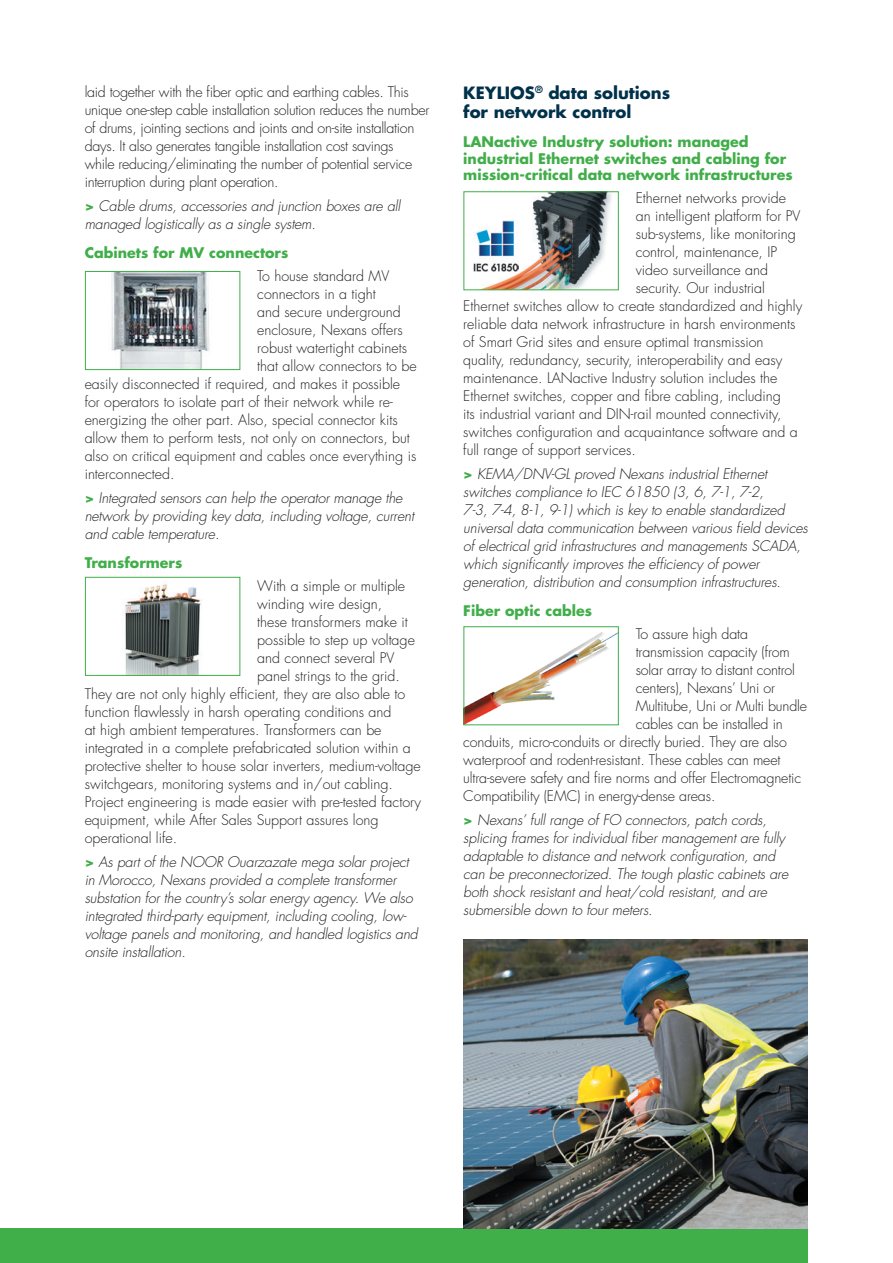
<style>
.page{position:relative;width:893px;height:1263px;background:#fff}
.page>*{position:absolute;margin:0;border:0;box-sizing:border-box;transform-origin:0 0}
.TexteBold{font:700 16.5px/19.5px "Futura Std";color:#00314b}
.D_-_Texte_Futura_Lig{font:300 14.25px "Futura Std";color:#231f20}
.TexteFuturaLight_ITA{font:italic 300 14.25px/18px "Futura Std";letter-spacing:-.01em;color:#231f20}
.D_-_Texte_Futura_Lig-2{font:300 14.25px/18px "Futura Std";letter-spacing:-.02em;color:#231f20}
.TexteBold-2{font:700 14.25px/16.5px "Futura Std";color:#40ae49}
.s1{font-weight:700;font-style:normal;color:#40ae49}
</style>
<div class="page">
<div style="left:0;top:1229px;width:808px;height:34px;background:#40ae49"></div>
<img style="left:111px;top:273px;width:99px;height:95px">
<div style="left:85px;top:271px;width:155px;height:99px;border:1px solid #40ae49"></div>
<img style="left:473px;top:193px;width:139px;height:95px">
<div style="left:463px;top:191px;width:156px;height:99px;border:1px solid #40ae49"></div>
<img style="left:465px;top:632px;width:152px;height:91px">
<div style="left:463px;top:626px;width:156px;height:99px;border:1px solid #40ae49"></div>
<img style="left:125px;top:583px;width:77px;height:91px">
<div style="left:85px;top:577px;width:155px;height:99px;border:1px solid #40ae49"></div>
<img style="left:463px;top:940px;width:345px;height:289px">
<img style="left:473px;top:220px;width:46px;height:51px">
<p class="D_-_Texte_Futura_Lig-2" style="left:85px;top:83px;width:346px">laid together with the fiber optic and earthing cables. This unique one-step cable installation solution reduces the number of drums, jointing sections and joints and on-site installation days. It also generates tangible installation cost savings<br>while reducing/eliminating the number of potential service interruption during plant operation.</p>
<p class="TexteFuturaLight_ITA" style="left:85px;top:197px;width:317px"><span class="s1">&gt;</span> Cable drums, accessories and junction boxes are all managed logistically as a single system.</p>
<p class="TexteBold-2" style="left:85px;top:245px;width:205px">Cabinets for MV connectors</p>
<p class="D_-_Texte_Futura_Lig" style="left:257px;top:267px;width:134px">To house standard MV</p>
<p class="D_-_Texte_Futura_Lig" style="left:257px;top:285px;width:120px">connectors in a tight</p>
<p class="D_-_Texte_Futura_Lig" style="left:257px;top:303px;width:145px">and secure underground</p>
<p class="D_-_Texte_Futura_Lig" style="left:257px;top:321px;width:147px">enclosure, Nexans offers</p>
<p class="D_-_Texte_Futura_Lig" style="left:257px;top:339px;width:151px">robust watertight cabinets</p>
<p class="D_-_Texte_Futura_Lig" style="left:257px;top:357px;width:161px">that allow connectors to be</p>
<p class="D_-_Texte_Futura_Lig" style="left:85px;top:375px;width:317px">easily disconnected if required, and makes it possible</p>
<p class="D_-_Texte_Futura_Lig" style="left:85px;top:393px;width:310px">for operators to isolate part of their network while re-</p>
<p class="D_-_Texte_Futura_Lig" style="left:85px;top:411px;width:315px">energizing the other part. Also, special connector kits</p>
<p class="D_-_Texte_Futura_Lig" style="left:85px;top:429px;width:327px">allow them to perform tests, not only on connectors, but</p>
<p class="D_-_Texte_Futura_Lig" style="left:85px;top:447px;width:333px">also on critical equipment and cables once everything is</p>
<p class="D_-_Texte_Futura_Lig" style="left:85px;top:465px;width:91px">interconnected.</p>
<p class="TexteFuturaLight_ITA" style="left:85px;top:489px;width:331px"><span class="s1">&gt;</span> Integrated sensors can help the operator manage the network by providing key data, including voltage, current and cable temperature.</p>
<p class="TexteBold-2" style="left:85px;top:555px;width:99px">Transformers</p>
<p class="D_-_Texte_Futura_Lig" style="left:257px;top:577px;width:149px">With a simple or multiple</p>
<p class="D_-_Texte_Futura_Lig" style="left:257px;top:595px;width:126px">winding wire design,</p>
<p class="D_-_Texte_Futura_Lig" style="left:257px;top:613px;width:152px">these transformers make it</p>
<p class="D_-_Texte_Futura_Lig" style="left:257px;top:631px;width:159px">possible to step up voltage</p>
<p class="D_-_Texte_Futura_Lig" style="left:257px;top:649px;width:139px">and connect several PV</p>
<p class="D_-_Texte_Futura_Lig" style="left:257px;top:667px;width:144px">panel strings to the grid.</p>
<p class="D_-_Texte_Futura_Lig" style="left:85px;top:685px;width:322px">They are not only highly efficient, they are also able to</p>
<p class="D_-_Texte_Futura_Lig" style="left:85px;top:703px;width:308px">function flawlessly in harsh operating conditions and</p>
<p class="D_-_Texte_Futura_Lig" style="left:85px;top:721px;width:298px">at high ambient temperatures. Transformers can be</p>
<p class="D_-_Texte_Futura_Lig" style="left:85px;top:739px;width:328px">integrated in a complete prefabricated solution within a</p>
<p class="D_-_Texte_Futura_Lig" style="left:85px;top:757px;width:338px">protective shelter to house solar inverters, medium-voltage</p>
<p class="D_-_Texte_Futura_Lig" style="left:85px;top:775px;width:310px">switchgears, monitoring systems and in/out cabling.</p>
<p class="D_-_Texte_Futura_Lig" style="left:85px;top:793px;width:338px">Project engineering is made easier with pre-tested factory</p>
<p class="D_-_Texte_Futura_Lig" style="left:85px;top:811px;width:295px">equipment, while After Sales Support assures long</p>
<p class="D_-_Texte_Futura_Lig" style="left:85px;top:829px;width:94px">operational life.</p>
<p class="TexteFuturaLight_ITA" style="left:85px;top:853px;width:335px"><span class="s1">&gt;</span> As part of the NOOR Ouarzazate mega solar project in Morocco, Nexans provided a complete transformer substation for the country’s solar energy agency. We also integrated third-party equipment, including cooling, low&shy;voltage panels and monitoring, and handled logistics and onsite installation.</p>
<p class="TexteBold" style="left:463px;top:83px;width:208px">KEYLIOS<sup>®</sup> data solutions for network control</p>
<p class="TexteBold-2" style="left:463px;top:134px;width:331px">LANactive Industry solution: managed industrial Ethernet switches and cabling for mission-critical data network infrastructures</p>
<p class="D_-_Texte_Futura_Lig" style="left:636px;top:189px;width:152px">Ethernet networks provide</p>
<p class="D_-_Texte_Futura_Lig" style="left:636px;top:207px;width:166px">an intelligent platform for PV</p>
<p class="D_-_Texte_Futura_Lig" style="left:636px;top:225px;width:162px">sub-systems, like monitoring</p>
<p class="D_-_Texte_Futura_Lig" style="left:636px;top:243px;width:143px">control, maintenance, IP</p>
<p class="D_-_Texte_Futura_Lig" style="left:636px;top:261px;width:134px">video surveillance and</p>
<p class="D_-_Texte_Futura_Lig" style="left:636px;top:279px;width:131px">security. Our industrial</p>
<p class="D_-_Texte_Futura_Lig" style="left:463px;top:297px;width:340px">Ethernet switches allow to create standardized and highly</p>
<p class="D_-_Texte_Futura_Lig" style="left:463px;top:315px;width:334px">reliable data network infrastructure in harsh environments</p>
<p class="D_-_Texte_Futura_Lig" style="left:463px;top:333px;width:302px">of Smart Grid sites and ensure optimal transmission</p>
<p class="D_-_Texte_Futura_Lig" style="left:463px;top:351px;width:321px">quality, redundancy, security, interoperability and easy</p>
<p class="D_-_Texte_Futura_Lig" style="left:463px;top:369px;width:316px">maintenance. LANactive Industry solution includes the</p>
<p class="D_-_Texte_Futura_Lig" style="left:463px;top:387px;width:319px">Ethernet switches, copper and fibre cabling, including</p>
<p class="D_-_Texte_Futura_Lig" style="left:463px;top:405px;width:320px">its industrial variant and DIN-rail mounted connectivity,</p>
<p class="D_-_Texte_Futura_Lig" style="left:463px;top:423px;width:336px">switches configuration and acquaintance software and a</p>
<p class="D_-_Texte_Futura_Lig" style="left:463px;top:441px;width:174px">full range of support services.</p>
<p class="TexteFuturaLight_ITA" style="left:463px;top:465px;width:346px"><span class="s1">&gt;</span> KEMA/DNV-GL proved Nexans industrial Ethernet switches compliance to IEC 61850 (3, 6, 7-1, 7-2,<br>7-3, 7-4, 8-1, 9-1) which is key to enable standardized universal data communication between various field devices of electrical grid infrastructures and managements SCADA, which significantly improves the efficiency of power generation, distribution and consumption infrastructures.</p>
<p class="TexteBold-2" style="left:463px;top:603px;width:130px">Fiber optic cables</p>
<p class="D_-_Texte_Futura_Lig" style="left:636px;top:625px;width:114px">To assure high data</p>
<p class="D_-_Texte_Futura_Lig" style="left:636px;top:643px;width:156px">transmission capacity (from</p>
<p class="D_-_Texte_Futura_Lig" style="left:636px;top:661px;width:161px">solar array to distant control</p>
<p class="D_-_Texte_Futura_Lig" style="left:636px;top:679px;width:141px">centers), Nexans’ Uni or</p>
<p class="D_-_Texte_Futura_Lig" style="left:636px;top:697px;width:173px">Multitube, Uni or Multi bundle</p>
<p class="D_-_Texte_Futura_Lig" style="left:636px;top:715px;width:149px">cables can be installed in</p>
<p class="D_-_Texte_Futura_Lig" style="left:463px;top:733px;width:325px">conduits, micro-conduits or directly buried. They are also</p>
<p class="D_-_Texte_Futura_Lig" style="left:463px;top:751px;width:319px">waterproof and rodent-resistant. These cables can meet</p>
<p class="D_-_Texte_Futura_Lig" style="left:463px;top:769px;width:339px">ultra-severe safety and fire norms and offer Electromagnetic</p>
<p class="D_-_Texte_Futura_Lig" style="left:463px;top:787px;width:254px">Compatibility (EMC) in energy-dense areas.</p>
<p class="TexteFuturaLight_ITA" style="left:463px;top:811px;width:326px"><span class="s1">&gt;</span> Nexans’ full range of FO connectors, patch cords, splicing frames for individual fiber management are fully adaptable to distance and network configuration, and can be preconnectorized. The tough plastic cabinets are both shock resistant and heat/cold resistant, and are submersible down to four meters.</p>
</div>
